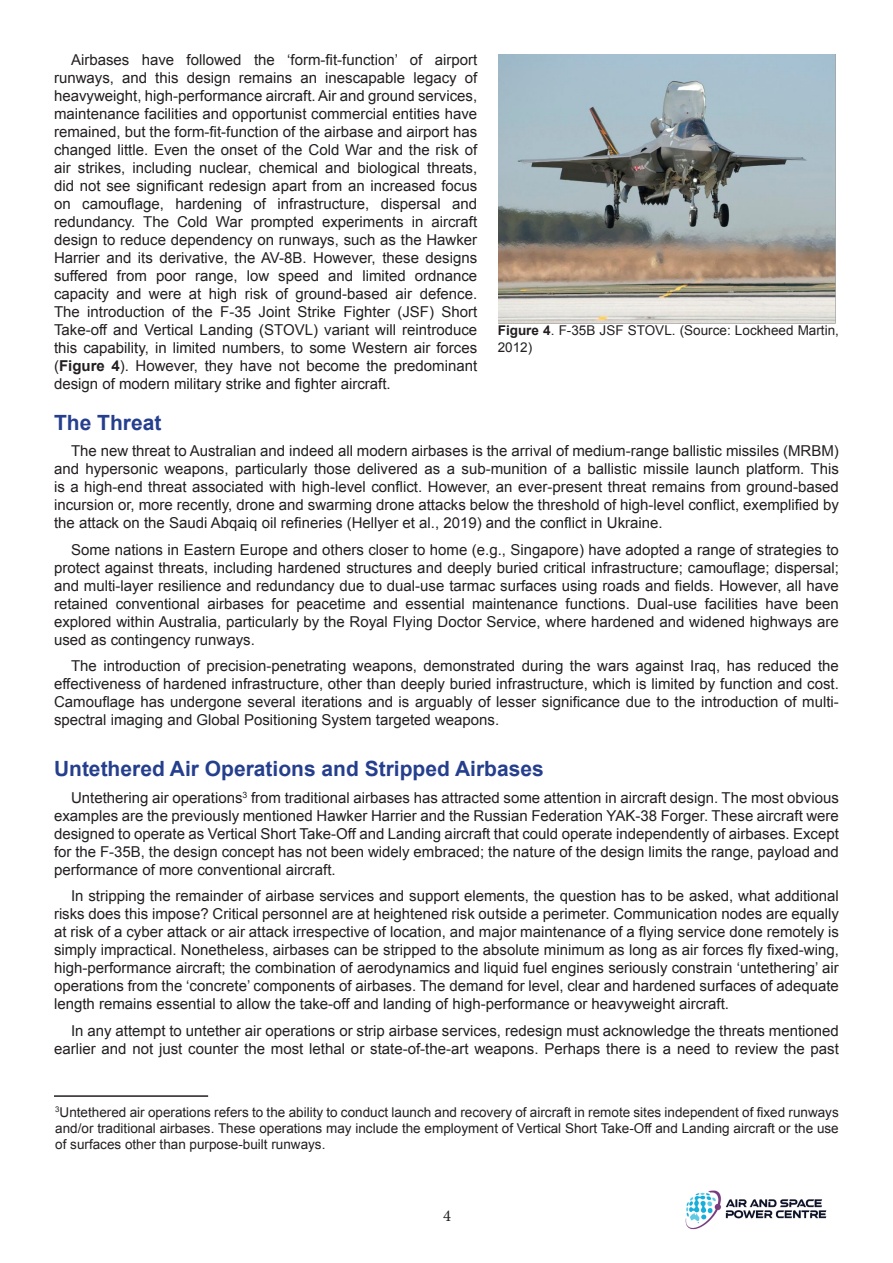
<style>
.page{position:relative;width:893px;height:1263px;background:#fff}
.page>*{position:absolute;margin:0;border:0;box-sizing:border-box;transform-origin:0 0}
.Major_Heading{font:700 21px "Arial";color:#253f8e}
.t1{font:16.5px "Minion Pro";color:#231f20}
.Paragraph{font:15px/18px "Arial";color:#231f20;text-align:justify}
.Footnote{font:13.5px/16.2px "Arial";color:#231f20;text-align:justify}
.Figure_caption{font:13.5px/16.2px "Arial";color:#231f20}
.s1{font-weight:700}
</style>
<div class="page">
<img style="left:685px;top:1190px;width:142px;height:40px">
<img style="left:499px;top:55px;width:336px;height:268px">
<hr style="left:54px;top:1095px;width:154px;height:2px;background:#231f20">
<p class="Paragraph" style="left:54px;top:51px;width:425px;text-indent:17px">Airbases have followed the ‘form-fit-function’ of airport runways, and this design remains an inescapable legacy of heavyweight, high-performance aircraft. Air and ground services, maintenance facilities and opportunist commercial entities have remained, but the form-fit-function of the airbase and airport has changed little. Even the onset of the Cold War and the risk of air strikes, including nuclear, chemical and biological threats, did not see significant redesign apart from an increased focus on camouflage, hardening of infrastructure, dispersal and redundancy. The Cold War prompted experiments in aircraft design to reduce dependency on runways, such as the Hawker Harrier and its derivative, the AV-8B. However, these designs suffered from poor range, low speed and limited ordnance capacity and were at high risk of ground-based air defence.<br>The introduction of the F-35 Joint Strike Fighter (JSF) Short Take-off and Vertical Landing (STOVL) variant will reintroduce this capability, in limited numbers, to some Western air forces (<span class="s1">Figure 4</span>). However, they have not become the predominant design of modern military strike and fighter aircraft.</p>
<p class="Major_Heading" style="left:54px;top:408px;width:109px">The Threat</p>
<p class="Paragraph" style="left:54px;top:442px;width:786px;text-indent:17px">The new threat to Australian and indeed all modern airbases is the arrival of medium-range ballistic missiles (MRBM) and hypersonic weapons, particularly those delivered as a sub-munition of a ballistic missile launch platform. This is a high-end threat associated with high-level conflict. However, an ever-present threat remains from ground-based incursion or, more recently, drone and swarming drone attacks below the threshold of high-level conflict, exemplified by the attack on the Saudi Abqaiq oil refineries (Hellyer et al., 2019) and the conflict in Ukraine.</p>
<p class="Paragraph" style="left:54px;top:541px;width:786px;text-indent:17px">Some nations in Eastern Europe and others closer to home (e.g., Singapore) have adopted a range of strategies to protect against threats, including hardened structures and deeply buried critical infrastructure; camouflage; dispersal; and multi-layer resilience and redundancy due to dual-use tarmac surfaces using roads and fields. However, all have retained conventional airbases for peacetime and essential maintenance functions. Dual-use facilities have been explored within Australia, particularly by the Royal Flying Doctor Service, where hardened and widened highways are used as contingency runways.</p>
<p class="Paragraph" style="left:54px;top:657px;width:786px;text-indent:17px">The introduction of precision-penetrating weapons, demonstrated during the wars against Iraq, has reduced the effectiveness of hardened infrastructure, other than deeply buried infrastructure, which is limited by function and cost.<br>Camouflage has undergone several iterations and is arguably of lesser significance due to the introduction of multi&shy;spectral imaging and Global Positioning System targeted weapons.</p>
<p class="Major_Heading" style="left:54px;top:755px;width:491px">Untethered Air Operations and Stripped Airbases</p>
<p class="Paragraph" style="left:54px;top:788px;width:786px;text-indent:17px">Untethering air operations<sup>3</sup> from traditional airbases has attracted some attention in aircraft design. The most obvious examples are the previously mentioned Hawker Harrier and the Russian Federation YAK-38 Forger. These aircraft were designed to operate as Vertical Short Take-Off and Landing aircraft that could operate independently of airbases. Except for the F-35B, the design concept has not been widely embraced; the nature of the design limits the range, payload and performance of more conventional aircraft.</p>
<p class="Paragraph" style="left:54px;top:887px;width:786px;text-indent:17px">In stripping the remainder of airbase services and support elements, the question has to be asked, what additional risks does this impose? Critical personnel are at heightened risk outside a perimeter. Communication nodes are equally at risk of a cyber attack or air attack irrespective of location, and major maintenance of a flying service done remotely is simply impractical. Nonetheless, airbases can be stripped to the absolute minimum as long as air forces fly fixed-wing, high-performance aircraft; the combination of aerodynamics and liquid fuel engines seriously constrain ‘untethering’ air operations from the ‘concrete’ components of airbases. The demand for level, clear and hardened surfaces of adequate length remains essential to allow the take-off and landing of high-performance or heavyweight aircraft.</p>
<p class="Paragraph" style="left:54px;top:1021px;width:786px;text-align:right">In any attempt to untether air operations or strip airbase services, redesign must acknowledge the threats mentioned earlier and not just counter the most lethal or state-of-the-art weapons. Perhaps there is a need to review the past</p>
<p class="Figure_caption" style="left:498px;top:323px;width:343px"><span class="s1">Figure 4</span>. F-35B JSF STOVL. (Source: Lockheed Martin,<br>2012)</p>
<p class="Footnote" style="left:55px;top:1104px;width:785px"><sup>3</sup>Untethered air operations refers to the ability to conduct launch and recovery of aircraft in remote sites independent of fixed runways and/or traditional airbases. These operations may include the employment of Vertical Short Take-Off and Landing aircraft or the use of surfaces other than purpose-built runways.</p>
<p class="t1" style="left:443px;top:1205px;width:9px">4</p>
</div>
